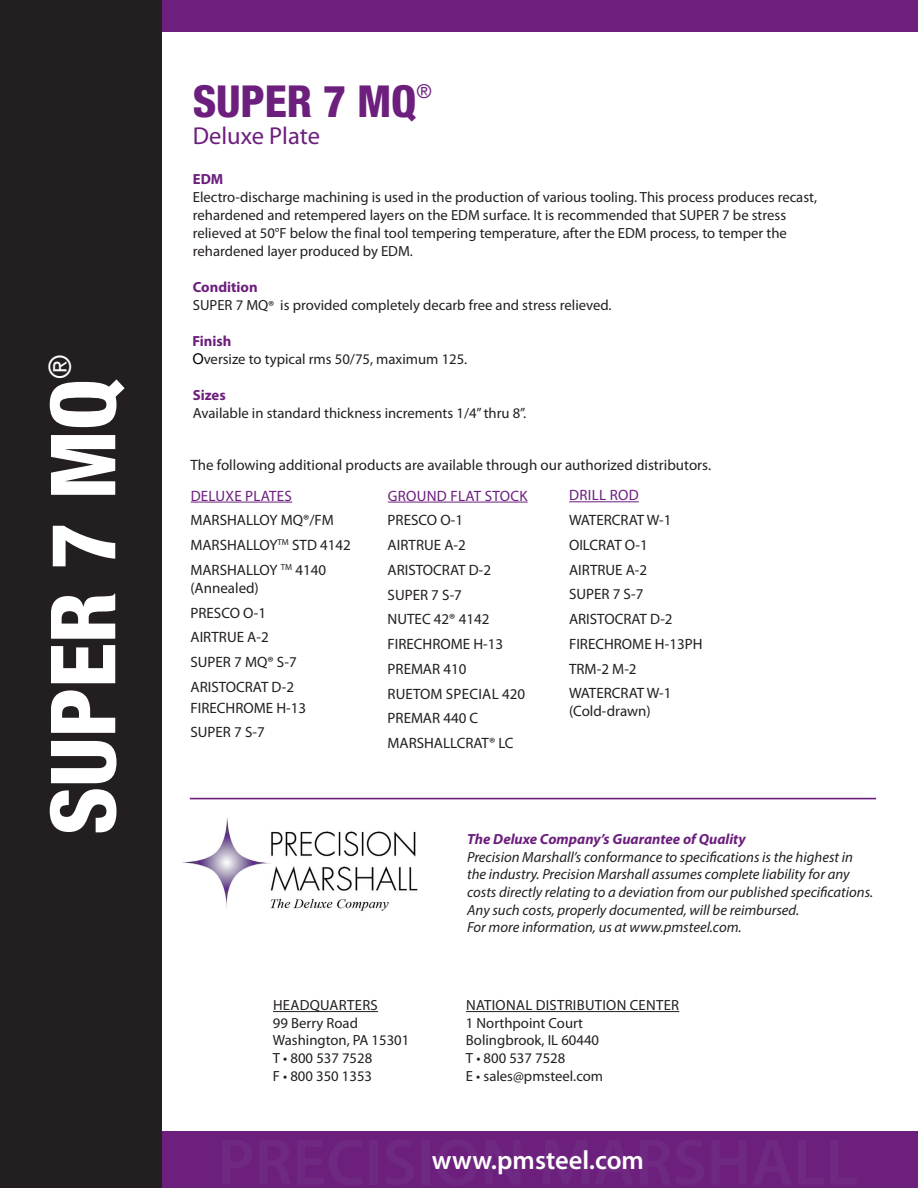
<style>
.page{position:relative;width:918px;height:1188px;background:#fff}
.page>*{position:absolute;margin:0;border:0;box-sizing:border-box;transform-origin:0 0}
.t1{font:800 condensed 90px "Helvetica Neue LT Std";letter-spacing:-.005em;color:#fff}
.t2{font:800 condensed 44.1px "Helvetica Neue LT Std";letter-spacing:-.005em;color:#6c1f7d}
.t3{font:condensed 30.6px "Helvetica Neue LT Std";color:#fff}
.t4{font:600 26.4px "Myriad Pro";color:#fff}
.ParaStyle01-Leading{font:24.6px "Myriad Pro";color:#6c1f7d}
.t5{font:condensed 19.2px "Helvetica Neue LT Std";color:#6c1f7d}
.t6{font:15px/18px "Myriad Pro";color:#231f20}
.t7{font:15px "Myriad Pro";letter-spacing:.02em;color:#6c1f7d}
.ParaStyle04-Leading{font:14.7px/18px "Myriad Pro";color:#231f20}
.t8{font:italic 14.7px/17.7px "Myriad Pro";color:#231f20}
.ParaStyle12-Leading{font:14.7px "Myriad Pro";color:#231f20}
.ParaStyle04-Leading-2{font:14.7px "Myriad Pro";letter-spacing:.02em;color:#231f20}
.t9{font:italic 700 14.7px "Myriad Pro";color:#6c1f7d}
.t10{font:700 14.7px "Myriad Pro";color:#6c1f7d}
.s1{font-weight:700;color:#6c1f7d}
.s2{font-family:"Arial";color:#000}
</style>
<div class="page">
<div style="left:135px;top:0;width:783px;height:32px;background:#6c1f7d"></div>
<div style="left:153px;top:1131px;width:765px;height:57px;background:#6c1f7d"></div>
<div style="left:0;top:0;width:162px;height:1188px;background:#231f20"></div>
<img style="left:182px;top:818px;width:236px;height:93px">
<hr style="left:273px;top:1011px;width:105px;height:1px;background:#231f20">
<hr style="left:466px;top:1011px;width:213px;height:1px;background:#231f20">
<hr style="left:190px;top:798px;width:686px;height:1px;background:#6c1f7d">
<hr style="left:191px;top:502px;width:101px;height:1px;background:#6c1f7d">
<hr style="left:388px;top:502px;width:140px;height:1px;background:#6c1f7d">
<hr style="left:569px;top:501px;width:70px;height:1px;background:#6c1f7d">
<h3 class="t3" style="left:42px;top:379px;width:26px;rotate:-90deg">®</h3>
<h1 class="t1" style="left:28px;top:835px;width:458px;rotate:-90deg">SUPER 7 MQ</h1>
<p class="t2" style="left:193px;top:74px;width:225px">SUPER 7 MQ</p>
<p class="t5" style="left:416px;top:80px;width:17px">®</p>
<p class="ParaStyle01-Leading" style="left:193px;top:120px;width:129px">Deluxe Plate</p>
<p class="t10" style="left:193px;top:170px;width:32px">EDM</p>
<p class="ParaStyle04-Leading" style="left:193px;top:188px;width:626px">Electro-discharge machining is used in the production of various tooling. This process produces recast, rehardened and retempered layers on the EDM surface. It is recommended that SUPER 7 be stress relieved at 50°F below the final tool tempering temperature, after the EDM process, to temper the rehardened layer produced by EDM.</p>
<p class="t10" style="left:193px;top:278px;width:66px">Condition</p>
<p class="ParaStyle12-Leading" style="left:193px;top:296px;width:420px">SUPER 7 MQ® is provided completely decarb free and stress relieved.</p>
<p class="ParaStyle04-Leading" style="left:192px;top:332px;width:276px"><span class="s1">Finish<br></span><span class="s2">O</span>versize to typical rms 50/75, maximum 125.</p>
<p class="ParaStyle04-Leading" style="left:193px;top:386px;width:335px"><span class="s1">Sizes<br></span>Available in standard thickness increments 1/4” thru 8”.</p>
<p class="t6" style="left:191px;top:456px;width:522px">The following additional products are available through our authorized distributors.</p>
<p class="t7" style="left:191px;top:486px;width:103px">DELUXE PLATES</p>
<p class="t6" style="left:191px;top:511px;width:145px">MARSHALLOY MQ®/FM</p>
<p class="t6" style="left:191px;top:536px;width:162px">MARSHALLOY<sup>TM</sup> STD 4142</p>
<p class="t6" style="left:191px;top:561px;width:137px">MARSHALLOY <sup>TM</sup> 4140 (Annealed)</p>
<p class="t6" style="left:191px;top:603px;width:77px">PRESCO O-1</p>
<p class="t6" style="left:191px;top:628px;width:80px">AIRTRUE A-2</p>
<p class="t6" style="left:191px;top:653px;width:108px">SUPER 7 MQ® S-7</p>
<p class="t6" style="left:191px;top:678px;width:105px">ARISTOCRAT D-2</p>
<p class="t6" style="left:191px;top:699px;width:117px">FIRECHROME H-13</p>
<p class="t6" style="left:191px;top:722px;width:76px">SUPER 7 S-7</p>
<p class="t7" style="left:388px;top:486px;width:141px">GROUND FLAT STOCK</p>
<p class="t6" style="left:388px;top:511px;width:77px">PRESCO O-1</p>
<p class="t6" style="left:388px;top:536px;width:80px">AIRTRUE A-2</p>
<p class="t6" style="left:388px;top:561px;width:105px">ARISTOCRAT D-2</p>
<p class="t6" style="left:388px;top:585px;width:76px">SUPER 7 S-7</p>
<p class="t6" style="left:388px;top:610px;width:103px">NUTEC 42® 4142</p>
<p class="t6" style="left:388px;top:635px;width:117px">FIRECHROME H-13</p>
<p class="t6" style="left:388px;top:660px;width:80px">PREMAR 410</p>
<p class="t6" style="left:388px;top:684px;width:139px">RUETOM SPECIAL 420</p>
<p class="t6" style="left:388px;top:709px;width:92px">PREMAR 440 C</p>
<p class="t6" style="left:388px;top:734px;width:128px">MARSHALLCRAT® LC</p>
<p class="t7" style="left:569px;top:486px;width:71px">DRILL ROD</p>
<p class="t6" style="left:569px;top:511px;width:104px">WATERCRAT W-1</p>
<p class="t6" style="left:569px;top:536px;width:80px">OILCRAT O-1</p>
<p class="t6" style="left:569px;top:560px;width:80px">AIRTRUE A-2</p>
<p class="t6" style="left:569px;top:585px;width:76px">SUPER 7 S-7</p>
<p class="t6" style="left:569px;top:610px;width:105px">ARISTOCRAT D-2</p>
<p class="t6" style="left:569px;top:635px;width:135px">FIRECHROME H-13PH</p>
<p class="t6" style="left:569px;top:659px;width:69px">TRM-2 M-2</p>
<p class="t6" style="left:569px;top:684px;width:104px">WATERCRAT W-1 (Cold-drawn)</p>
<p class="t9" style="left:467px;top:830px;width:280px">The Deluxe Company’s Guarantee of Quality</p>
<p class="t8" style="left:467px;top:848px;width:408px">Precision Marshall’s conformance to specifications is the highest in the industry. Precision Marshall assumes complete liability for any costs directly relating to a deviation from our published specifications.<br>Any such costs, properly documented, will be reimbursed.</p>
<p class="t8" style="left:467px;top:918px;width:276px">For more information, us at www.pmsteel.com.</p>
<p class="ParaStyle04-Leading-2" style="left:273px;top:996px;width:106px">HEADQUARTERS</p>
<p class="ParaStyle04-Leading" style="left:273px;top:1014px;width:87px">99 Berry Road</p>
<p class="ParaStyle04-Leading" style="left:273px;top:1031px;width:138px">Washington, PA 15301</p>
<p class="ParaStyle04-Leading" style="left:273px;top:1049px;width:101px">T • 800 537 7528</p>
<p class="ParaStyle04-Leading" style="left:273px;top:1067px;width:101px">F • 800 350 1353</p>
<p class="ParaStyle04-Leading-2" style="left:466px;top:996px;width:215px">NATIONAL DISTRIBUTION CENTER</p>
<p class="ParaStyle04-Leading" style="left:466px;top:1014px;width:119px">1 Northpoint Court</p>
<p class="ParaStyle04-Leading" style="left:466px;top:1031px;width:135px">Bolingbrook, IL 60440</p>
<p class="ParaStyle04-Leading" style="left:466px;top:1049px;width:101px">T • 800 537 7528</p>
<p class="ParaStyle04-Leading" style="left:466px;top:1067px;width:139px">E • sales@pmsteel.com</p>
<h3 class="t4" style="left:432px;top:1143px;width:214px">www.pmsteel.com</h3>
</div>
